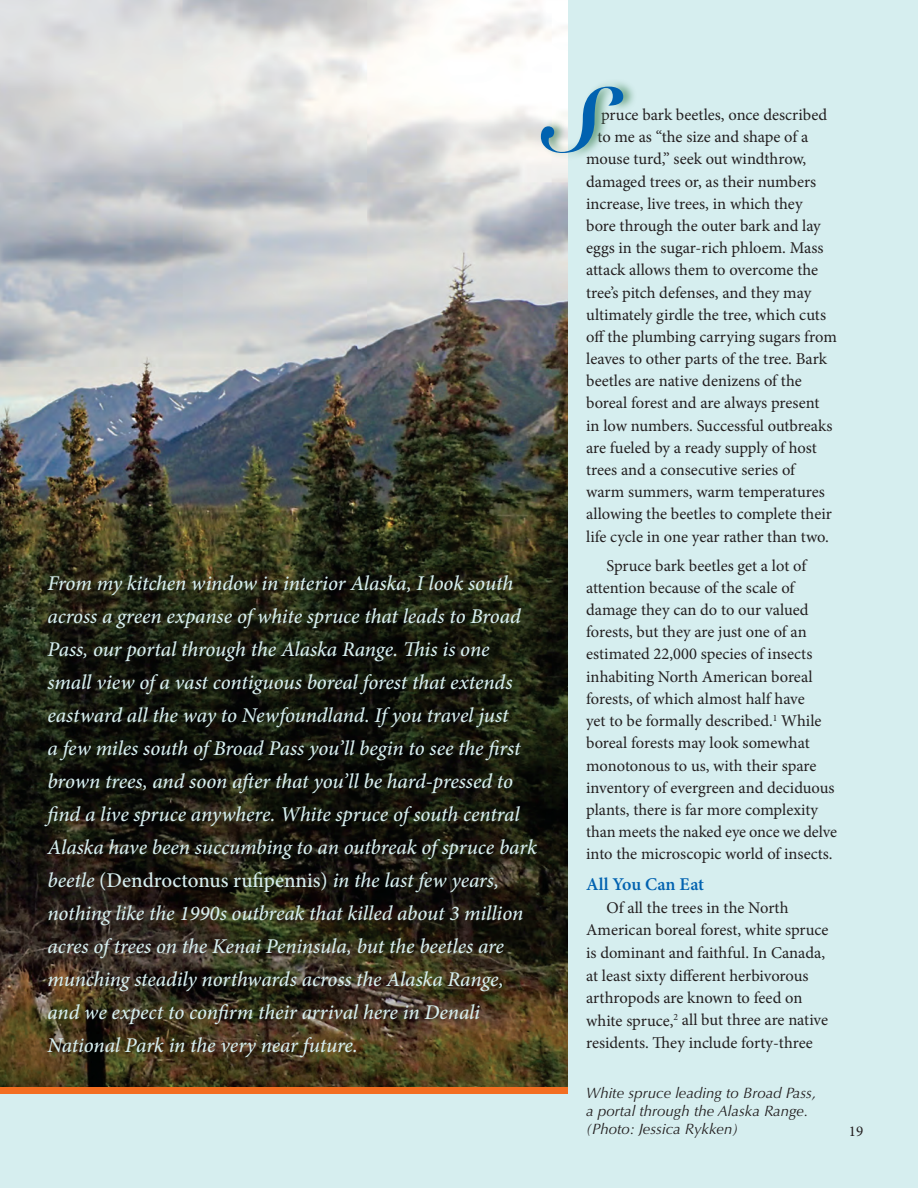
<style>
.page{position:relative;width:918px;height:1188px;background:#fff}
.page>*{position:absolute;margin:0;border:0;box-sizing:border-box;transform-origin:0 0}
.t1{font:900 90px "Snell Roundhand";color:#0162b0}
.t2{font:italic 500 21px/33px "Minion Pro";letter-spacing:-.01em;color:#d6eeef}
.t3{font:600 18px "Minion Pro";letter-spacing:-.005em;color:#0162b0}
.t4{font:16.5px/22.2px "Minion Pro";color:#231f20}
.t5{font:italic 15px/18px "Optima";color:#231f20}
.t6{font:15px "Minion Pro";color:#231f20}
.s1{font-style:normal}
</style>
<div class="page">
<img style="left:0;top:0;width:568px;height:1087px">
<div style="left:0;top:1093px;width:568px;height:95px;background:#d6eeef"></div>
<div style="left:0;top:1087px;width:568px;height:6px;background:#f36e21"></div>
<div style="left:568px;top:0;width:350px;height:1188px;background:#d6eeef"></div>
<div style="left:539px;top:78px;width:99px;height:83px;background:#4f8e66;opacity:.75"></div>
<p class="t1" style="left:538px;top:68px;width:65px">S</p>
<p class="t4" style="left:601px;top:104px;width:228px">pruce bark beetles, once described</p>
<p class="t4" style="left:597px;top:126px;width:212px">to me as “the size and shape of a</p>
<p class="t4" style="left:586px;top:148px;width:222px">mouse turd,” seek out windthrow,</p>
<p class="t2" style="left:48px;top:567px;width:491px">From my kitchen window in interior Alaska, I look south across a green expanse ofwhite spruce that leads to Broad Pass, our portal through the Alaska Range. Tis is one small view ofa vast contiguous boreal forest that extends eastward all the way to Newfoundland. Ifyou travel just<br>a few miles south ofBroad Pass you’ll begin to see the frst brown trees, and soon afer that you’ll be hard-pressed to fnd a live spruce anywhere. White spruce ofsouth central Alaska have been succumbing to an outbreak ofspruce bark beetle <span class="s1">(Dendroctonus rufpennis)</span> in the last few years, nothing like the 1990s outbreak that killed about 3 million acres oftrees on the Kenai Peninsula, but the beetles are munching steadily northwards across the Alaska Range, and we expect to confrm their arrival here in Denali National Park in the very near future.</p>
<p class="t4" style="left:586px;top:170px;width:252px">damaged trees or, as their numbers increase, live trees, in which they<br>bore through the outer bark and lay eggs in the sugar-rich phloem. Mass attack allows them to overcome the tree’s pitch defenses, and they may ultimately girdle the tree, which cuts of the plumbing carrying sugars from leaves to other parts of the tree. Bark beetles are native denizens of the boreal forest and are always present in low numbers. Successful outbreaks are fueled by a ready supply of host trees and a consecutive series of warm summers, warm temperatures allowing the beetles to complete their life cycle in one year rather than two.</p>
<p class="t4" style="left:586px;top:554px;width:252px;text-indent:20px">Spruce bark beetles get a lot of attention because of the scale of damage they can do to our valued forests, but they are just one of an estimated 22,000 species of insects inhabiting North American boreal forests, of which almost half have<br>yet to be formally described.<sup>1</sup> While boreal forests may look somewhat monotonous to us, with their spare inventory of evergreen and deciduous plants, there is far more complexity than meets the naked eye once we delve into the microscopic world of insects.</p>
<h2 class="t3" style="left:586px;top:872px;width:119px">All You Can Eat</h2>
<p class="t4" style="left:586px;top:897px;width:244px;text-indent:20px">Of all the trees in the North American boreal forest, white spruce is dominant and faithful. In Canada, at least sixty diferent herbivorous arthropods are known to feed on white spruce,<sup>2</sup> all but three are native residents. Tey include forty-three</p>
<p class="t5" style="left:586px;top:1084px;width:232px">White spruce leading to Broad Pass, a portal through the Alaska Range. (Photo: Jessica Rykken)</p>
<p class="t6" style="left:849px;top:1121px;width:16px">19</p>
</div>
